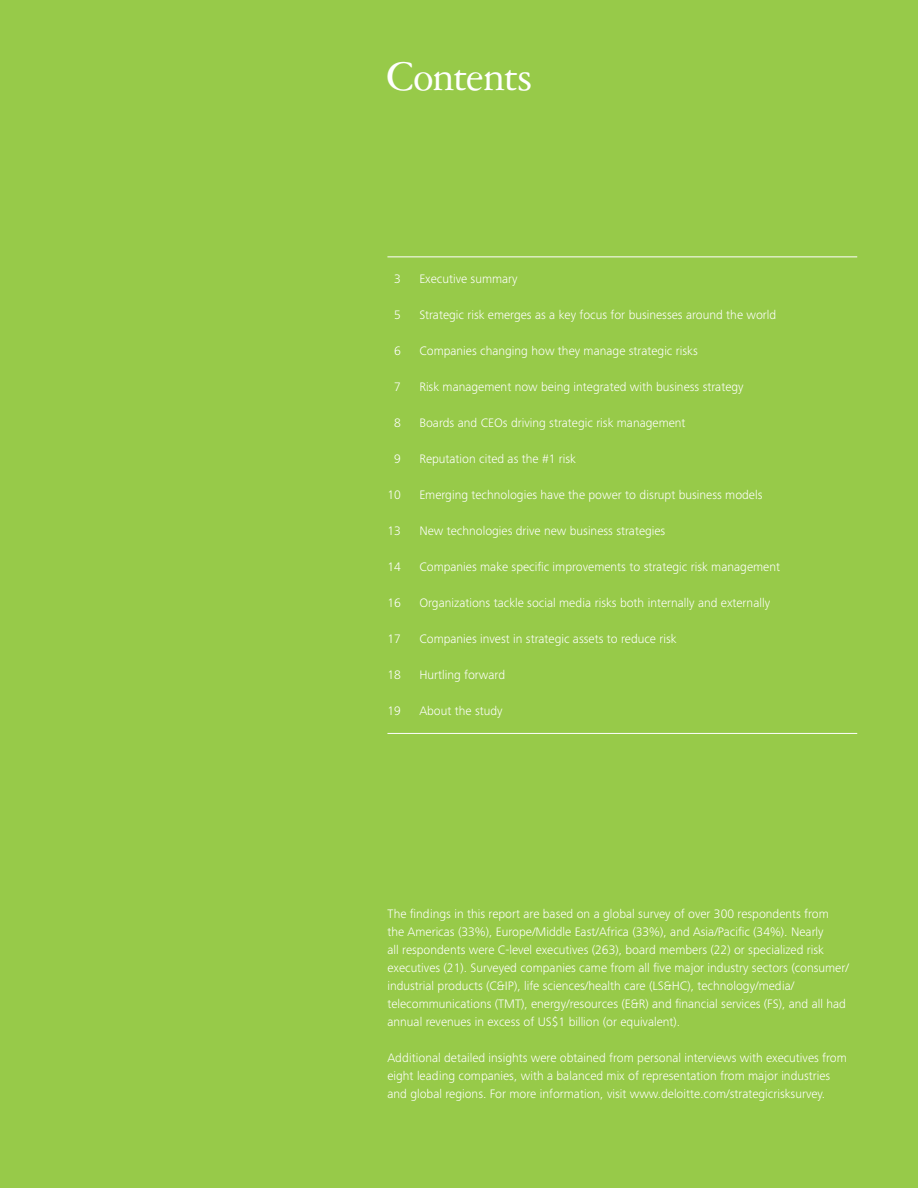
<style>
.page{position:relative;width:918px;height:1188px;background:#97ca49}
.page>*{position:absolute;margin:0;border:0;box-sizing:border-box;transform-origin:0 0}
.Head_styles_Cover_he{font:45px "Garamond 3 LT Std";letter-spacing:-.03em;color:#fff}
.Body_styles_Body_cop{font:300 12.75px/18px "Frutiger Next Pro";color:#fff}
.Body_styles_Content{font:300 12.75px "Frutiger Next Pro";color:#fff}
</style>
<div class="page">
<hr style="left:387px;top:256px;width:470px;height:1px;background:#fff">
<hr style="left:387px;top:733px;width:470px;height:1px;background:#fff">
<p class="Head_styles_Cover_he" style="left:387px;top:52px;width:147px">Contents</p>
<p class="Body_styles_Content" style="left:394px;top:271px;width:8px">3</p>
<p class="Body_styles_Content" style="left:419px;top:271px;width:100px">Executive summary</p>
<p class="Body_styles_Content" style="left:394px;top:307px;width:8px">5</p>
<p class="Body_styles_Content" style="left:419px;top:307px;width:358px">Strategic risk emerges as a key focus for businesses around the world</p>
<p class="Body_styles_Content" style="left:394px;top:343px;width:8px">6</p>
<p class="Body_styles_Content" style="left:419px;top:343px;width:280px">Companies changing how they manage strategic risks</p>
<p class="Body_styles_Content" style="left:394px;top:379px;width:8px">7</p>
<p class="Body_styles_Content" style="left:419px;top:379px;width:326px">Risk management now being integrated with business strategy</p>
<p class="Body_styles_Content" style="left:394px;top:415px;width:8px">8</p>
<p class="Body_styles_Content" style="left:419px;top:415px;width:268px">Boards and CEOs driving strategic risk management</p>
<p class="Body_styles_Content" style="left:394px;top:451px;width:8px">9</p>
<p class="Body_styles_Content" style="left:419px;top:451px;width:158px">Reputation cited as the #1 risk</p>
<p class="Body_styles_Content" style="left:387px;top:487px;width:15px">10</p>
<p class="Body_styles_Content" style="left:419px;top:487px;width:345px">Emerging technologies have the power to disrupt business models</p>
<p class="Body_styles_Content" style="left:387px;top:523px;width:15px">13</p>
<p class="Body_styles_Content" style="left:419px;top:523px;width:248px">New technologies drive new business strategies</p>
<p class="Body_styles_Content" style="left:387px;top:559px;width:15px">14</p>
<p class="Body_styles_Content" style="left:419px;top:559px;width:362px">Companies make specific improvements to strategic risk management</p>
<p class="Body_styles_Content" style="left:387px;top:595px;width:15px">16</p>
<p class="Body_styles_Content" style="left:419px;top:595px;width:352px">Organizations tackle social media risks both internally and externally</p>
<p class="Body_styles_Content" style="left:387px;top:631px;width:15px">17</p>
<p class="Body_styles_Content" style="left:419px;top:631px;width:259px">Companies invest in strategic assets to reduce risk</p>
<p class="Body_styles_Content" style="left:387px;top:667px;width:15px">18</p>
<p class="Body_styles_Content" style="left:419px;top:667px;width:87px">Hurtling forward</p>
<p class="Body_styles_Content" style="left:387px;top:703px;width:15px">19</p>
<p class="Body_styles_Content" style="left:419px;top:703px;width:85px">About the study</p>
<p class="Body_styles_Body_cop" style="left:387px;top:905px;width:463px">The findings in this report are based on a global survey of over 300 respondents from<br>the Americas (33%), Europe/Middle East/Africa (33%), and Asia/Pacific (34%). Nearly<br>all respondents were C-level executives (263), board members (22) or specialized risk executives (21). Surveyed companies came from all five major industry sectors (consumer/ industrial products (C&amp;IP), life sciences/health care (LS&amp;HC), technology/media/ telecommunications (TMT), energy/resources (E&amp;R) and financial services (FS), and all had annual revenues in excess of US$1 billion (or equivalent).</p>
<p class="Body_styles_Body_cop" style="left:387px;top:1049px;width:461px">Additional detailed insights were obtained from personal interviews with executives from eight leading companies, with a balanced mix of representation from major industries and global regions. For more information, visit www.deloitte.com/strategicrisksurvey.</p>
</div>
